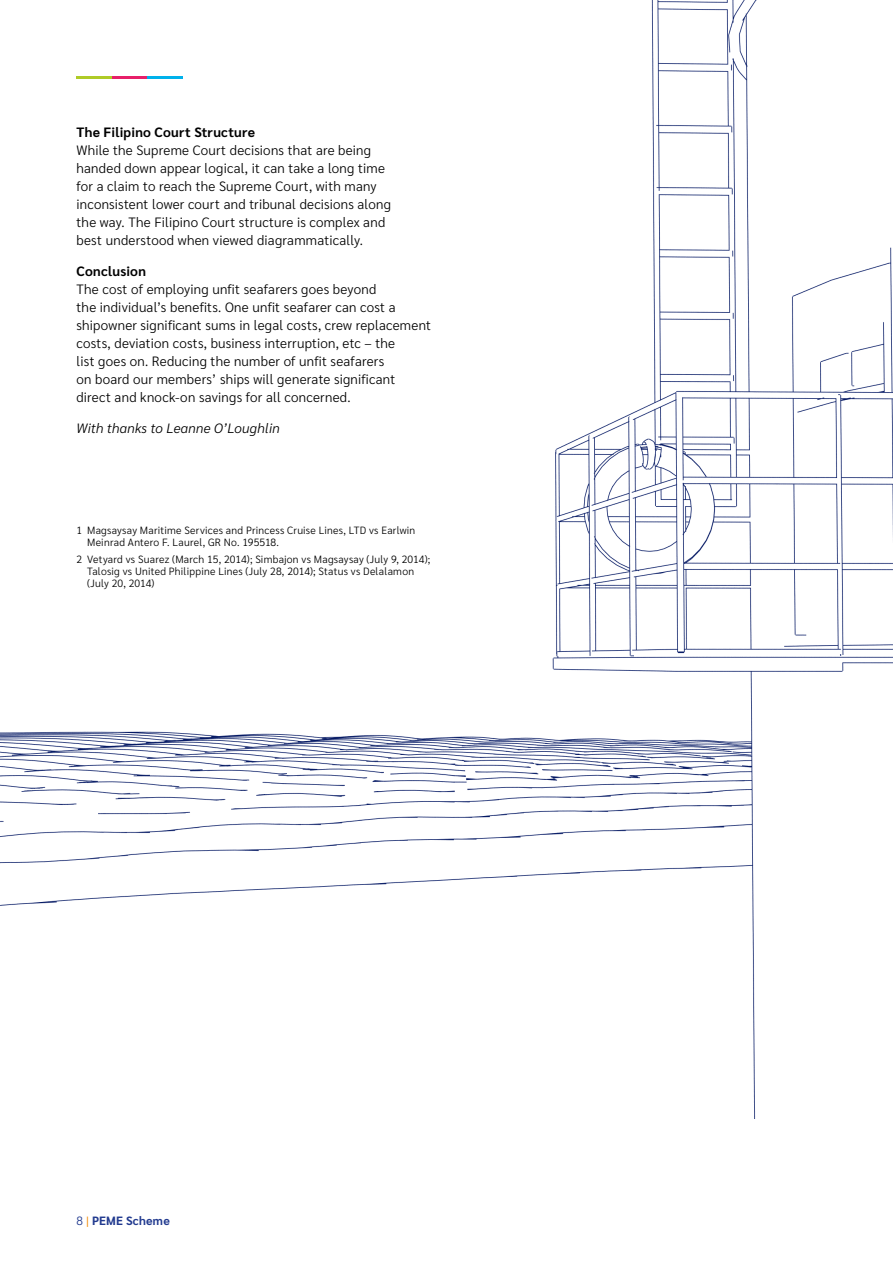
<style>
.page{position:relative;width:893px;height:1263px;background:#fff}
.page>*{position:absolute;margin:0;border:0;box-sizing:border-box;transform-origin:0 0}
.BodyTextBalanced{font:300 13.5px/18px "Sarabun";letter-spacing:.015em;color:#000}
.MainheadLevel4{font:700 13.5px "Sarabun";letter-spacing:.02em;color:#000}
.BodyTextBalanced-2{font:italic 300 13.5px "Sarabun";letter-spacing:.015em;color:#000}
.t1{font:700 12px "Sarabun";letter-spacing:.02em;color:#213a8f}
.EndNotes{font:300 10.5px/12px "Sarabun";letter-spacing:.02em;color:#000}
.s1{font-weight:300}
.s2{font-weight:300;color:#f18700}
</style>
<div class="page">
<img style="left:0;top:0;width:893px;height:1118px">
<p class="MainheadLevel4" style="left:77px;top:124px;width:180px">The Filipino Court Structure</p>
<p class="BodyTextBalanced" style="left:77px;top:141px;width:316px">While the Supreme Court decisions that are being handed down appear logical, it can take a long time for a claim to reach the Supreme Court, with many inconsistent lower court and tribunal decisions along the way. The Filipino Court structure is complex and best understood when viewed diagrammatically.</p>
<p class="MainheadLevel4" style="left:77px;top:263px;width:71px">Conclusion</p>
<p class="BodyTextBalanced" style="left:77px;top:280px;width:356px">The cost of employing unfit seafarers goes beyond<br>the individual’s benefits. One unfit seafarer can cost a shipowner significant sums in legal costs, crew replacement costs, deviation costs, business interruption, etc – the<br>list goes on. Reducing the number of unfit seafarers<br>on board our members’ ships will generate significant direct and knock-on savings for all concerned.</p>
<p class="BodyTextBalanced-2" style="left:77px;top:420px;width:205px">With thanks to Leanne O’Loughlin</p>
<p class="EndNotes" style="left:87px;top:525px;width:330px;text-indent:-11px">1 Magsaysay Maritime Services and Princess Cruise Lines, LTD vs Earlwin<br>Meinrad Antero F. Laurel, GR No. 195518.</p>
<p class="EndNotes" style="left:87px;top:553px;width:345px;text-indent:-11px">2 Vetyard vs Suarez (March 15, 2014); Simbajon vs Magsaysay (July 9, 2014);<br>Talosig vs United Philippine Lines (July 28, 2014); Status vs Delalamon (July 20, 2014)</p>
<p class="t1" style="left:77px;top:1213px;width:95px"><span class="s1">8</span> <span class="s2">|</span> PEME Scheme</p>
</div>
